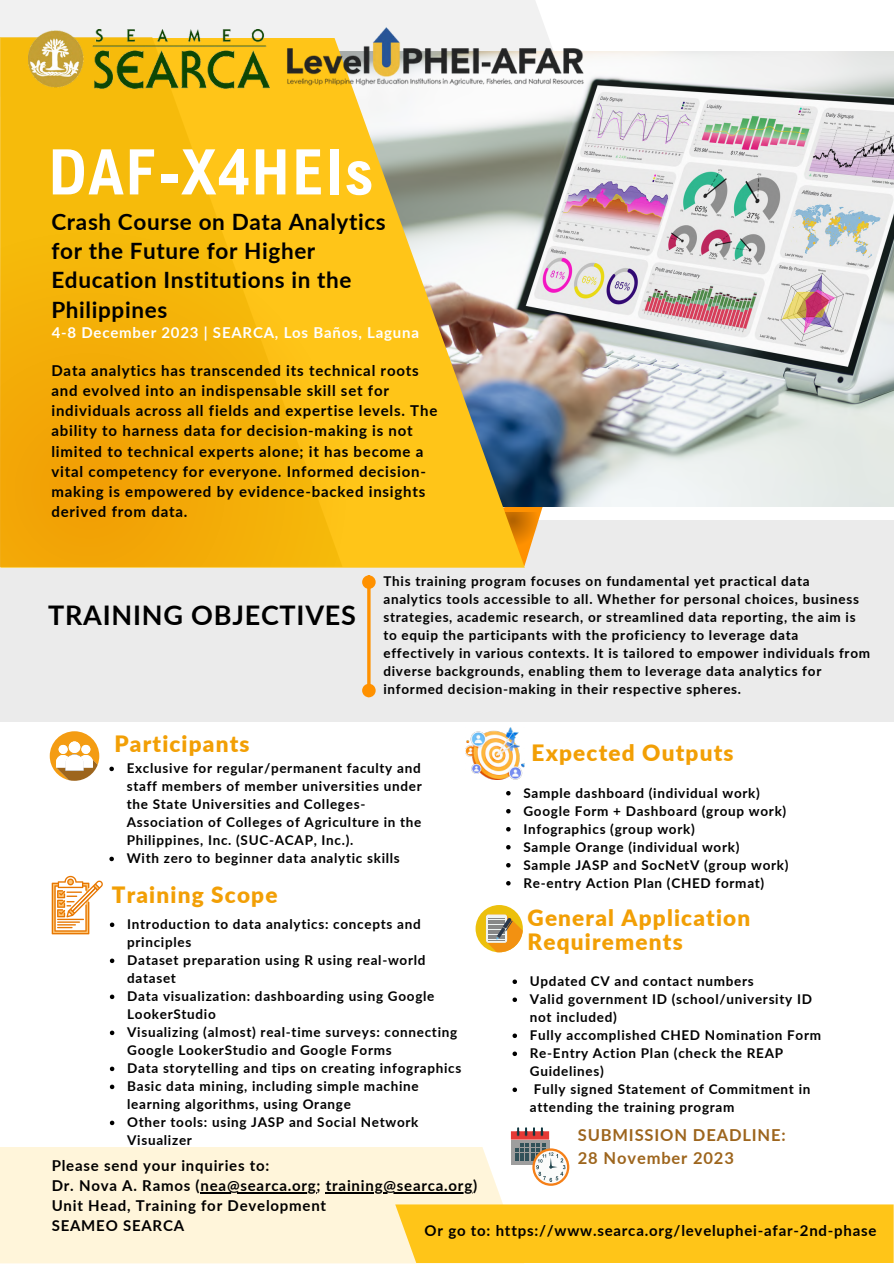
<style>
.page{position:relative;width:894px;height:1264px;background:#fff}
.page>*{position:absolute;margin:0;border:0;box-sizing:border-box;transform-origin:0 0}
.t1{font:700 63px "Arial Nova Cond";letter-spacing:.03em;color:#fff}
.t2{font:700 27px "Lato";letter-spacing:.03em;color:#000}
.t3{font:700 22.5px/29.2px "Lato";letter-spacing:.03em;color:#000}
.t4{font:900 22.5px/23.7px "Lato";letter-spacing:.05em;color:#f29f05}
.t5{font:700 16.5px "Lato";letter-spacing:.05em;color:#9d651d}
.t6{font:700 15px/20.2px "Lato";letter-spacing:.05em;color:#000}
.t7{font:700 15px "Lato";letter-spacing:.05em;color:#fff}
.t8{font:700 13.5px/18px "Lato";letter-spacing:.05em;color:#000}
</style>
<div class="page">
<div style="left:0;top:0;width:543px;height:37px;background:#f1f1f1"></div>
<div style="left:0;top:520px;width:893px;height:202px;background:#e8e8e8"></div>
<svg style="left:524px;top:506px;width:21px;height:61px"></svg>
<img style="left:524px;top:51px;width:369px;height:455px">
<svg style="left:342px;top:89px;width:182px;height:478px"></svg>
<div style="left:0;top:1147px;width:503px;height:116px;background:#fff5da"></div>
<div style="left:395px;top:1204px;width:498px;height:59px;background:#ffc518"></div>
<svg style="left:0;top:37px;width:342px;height:530px;background:#f9bf10"></svg>
<svg style="left:0;top:209px;width:369px;height:357px;background:#f6b30b"></svg>
<hr style="left:367px;top:588px;width:3px;height:96px;background:#ff9100">
<div style="left:364px;top:577px;width:10px;height:10px;background:#ff9100;border-radius:50%"></div>
<div style="left:362px;top:575px;width:13px;height:14px;border:3px solid #ff9100;border-radius:50%"></div>
<div style="left:364px;top:685px;width:10px;height:10px;background:#ff9100;border-radius:50%"></div>
<div style="left:362px;top:683px;width:13px;height:14px;border:3px solid #ff9100;border-radius:50%"></div>
<img style="left:284px;top:24px;width:303px;height:65px">
<svg style="left:50px;top:731px;width:49px;height:49px"></svg>
<svg style="left:52px;top:875px;width:51px;height:59px"></svg>
<img style="left:465px;top:727px;width:59px;height:52px">
<div style="left:475px;top:905px;width:47px;height:47px;background:#ecc00c;border-radius:50%"></div>
<svg style="left:486px;top:914px;width:36px;height:38px"></svg>
<svg style="left:532px;top:1148px;width:37px;height:37px"></svg>
<svg style="left:534px;top:1150px;width:33px;height:33px"></svg>
<svg style="left:510px;top:1127px;width:55px;height:54px"></svg>
<img style="left:28px;top:29px;width:241px;height:60px">
<svg style="left:109px;top:766px;width:5px;height:5px"></svg>
<svg style="left:109px;top:856px;width:5px;height:5px"></svg>
<svg style="left:110px;top:922px;width:4px;height:5px"></svg>
<svg style="left:110px;top:958px;width:4px;height:5px"></svg>
<svg style="left:110px;top:994px;width:4px;height:5px"></svg>
<svg style="left:110px;top:1030px;width:4px;height:5px"></svg>
<svg style="left:110px;top:1066px;width:4px;height:5px"></svg>
<svg style="left:110px;top:1084px;width:4px;height:5px"></svg>
<svg style="left:110px;top:1120px;width:4px;height:5px"></svg>
<svg style="left:512px;top:979px;width:5px;height:5px"></svg>
<svg style="left:512px;top:997px;width:5px;height:5px"></svg>
<svg style="left:512px;top:1033px;width:5px;height:5px"></svg>
<svg style="left:512px;top:1051px;width:5px;height:5px"></svg>
<svg style="left:512px;top:1087px;width:5px;height:5px"></svg>
<svg style="left:506px;top:791px;width:4px;height:4px"></svg>
<svg style="left:506px;top:809px;width:4px;height:4px"></svg>
<svg style="left:506px;top:827px;width:4px;height:4px"></svg>
<svg style="left:506px;top:845px;width:4px;height:4px"></svg>
<svg style="left:506px;top:863px;width:4px;height:4px"></svg>
<svg style="left:506px;top:881px;width:4px;height:4px"></svg>
<hr style="left:200px;top:1192px;width:116px;height:1px;background:#000">
<hr style="left:326px;top:1192px;width:147px;height:1px;background:#000">
<p class="t1" style="left:48px;top:133px;width:326px">DAF-X4HEIs</p>
<p class="t3" style="left:51px;top:206px;width:336px">Crash Course on Data Analytics for the Future for Higher<br>Education Institutions in the<br>Philippines</p>
<p class="t7" style="left:52px;top:323px;width:369px">4-8 December 2023 | SEARCA, Los Baños, Laguna</p>
<p class="t6" style="left:51px;top:359px;width:387px">Data analytics has transcended its technical roots and evolved into an indispensable skill set for individuals across all fields and expertise levels. The ability to harness data for decision-making is not limited to technical experts alone; it has become a vital competency for everyone. Informed decision&shy;making is empowered by evidence-backed insights derived from data.</p>
<p class="t2" style="left:48px;top:599px;width:309px">TRAINING OBJECTIVES</p>
<p class="t8" style="left:383px;top:572px;width:488px">This training program focuses on fundamental yet practical data analytics tools accessible to all. Whether for personal choices, business strategies, academic research, or streamlined data reporting, the aim is to equip the participants with the proficiency to leverage data effectively in various contexts. It is tailored to empower individuals from diverse backgrounds, enabling them to leverage data analytics for informed decision-making in their respective spheres.</p>
<p class="t4" style="left:114px;top:731px;width:137px">Participants</p>
<p class="t4" style="left:531px;top:740px;width:203px">Expected Outputs</p>
<p class="t8" style="left:523px;top:783px;width:238px">Sample dashboard (individual work)</p>
<p class="t8" style="left:523px;top:801px;width:264px">Google Form + Dashboard (group work)</p>
<p class="t8" style="left:523px;top:819px;width:173px">Infographics (group work)</p>
<p class="t8" style="left:523px;top:837px;width:217px">Sample Orange (individual work)</p>
<p class="t8" style="left:523px;top:855px;width:266px">Sample JASP and SocNetV (group work)</p>
<p class="t8" style="left:523px;top:873px;width:242px">Re-entry Action Plan (CHED format)</p>
<p class="t8" style="left:127px;top:759px;width:296px">Exclusive for regular/permanent faculty and staff members of member universities under the State Universities and Colleges-Association of Colleges of Agriculture in the Philippines, Inc. (SUC-ACAP, Inc.).</p>
<p class="t8" style="left:127px;top:849px;width:274px">With zero to beginner data analytic skills</p>
<p class="t4" style="left:112px;top:882px;width:167px">Training Scope</p>
<p class="t4" style="left:527px;top:905px;width:224px">General Application<br>Requirements</p>
<p class="t8" style="left:529px;top:972px;width:225px">Updated CV and contact numbers</p>
<p class="t8" style="left:529px;top:990px;width:283px">Valid government ID (school/university ID not included)</p>
<p class="t8" style="left:529px;top:1026px;width:292px">Fully accomplished CHED Nomination Form</p>
<p class="t8" style="left:529px;top:1044px;width:255px">Re-Entry Action Plan (check the REAP<br>Guidelines)</p>
<p class="t8" style="left:529px;top:1080px;width:282px">Fully signed Statement of Commitment in attending the training program</p>
<p class="t8" style="left:127px;top:915px;width:295px">Introduction to data analytics: concepts and principles</p>
<p class="t8" style="left:127px;top:951px;width:300px">Dataset preparation using R using real-world dataset</p>
<p class="t8" style="left:127px;top:987px;width:309px">Data visualization: dashboarding using Google<br>LookerStudio</p>
<p class="t8" style="left:127px;top:1023px;width:331px">Visualizing (almost) real-time surveys: connecting<br>Google LookerStudio and Google Forms</p>
<p class="t8" style="left:127px;top:1059px;width:335px">Data storytelling and tips on creating infographics</p>
<p class="t8" style="left:127px;top:1077px;width:293px">Basic data mining, including simple machine learning algorithms, using Orange</p>
<p class="t8" style="left:127px;top:1113px;width:293px">Other tools: using JASP and Social Network<br>Visualizer</p>
<p class="t5" style="left:577px;top:1125px;width:209px">SUBMISSION DEADLINE:</p>
<p class="t5" style="left:577px;top:1147px;width:158px">28 November 2023</p>
<p class="t6" style="left:52px;top:1154px;width:219px">Please send your inquiries to:</p>
<p class="t6" style="left:52px;top:1174px;width:427px">Dr. Nova A. Ramos (nea@searca.org; training@searca.org)</p>
<p class="t6" style="left:52px;top:1195px;width:276px">Unit Head, Training for Development</p>
<p class="t6" style="left:52px;top:1215px;width:134px">SEAMEO SEARCA</p>
<p class="t6" style="left:424px;top:1220px;width:453px">Or go to: https://www.searca.org/leveluphei-afar-2nd-phase</p>
</div>
